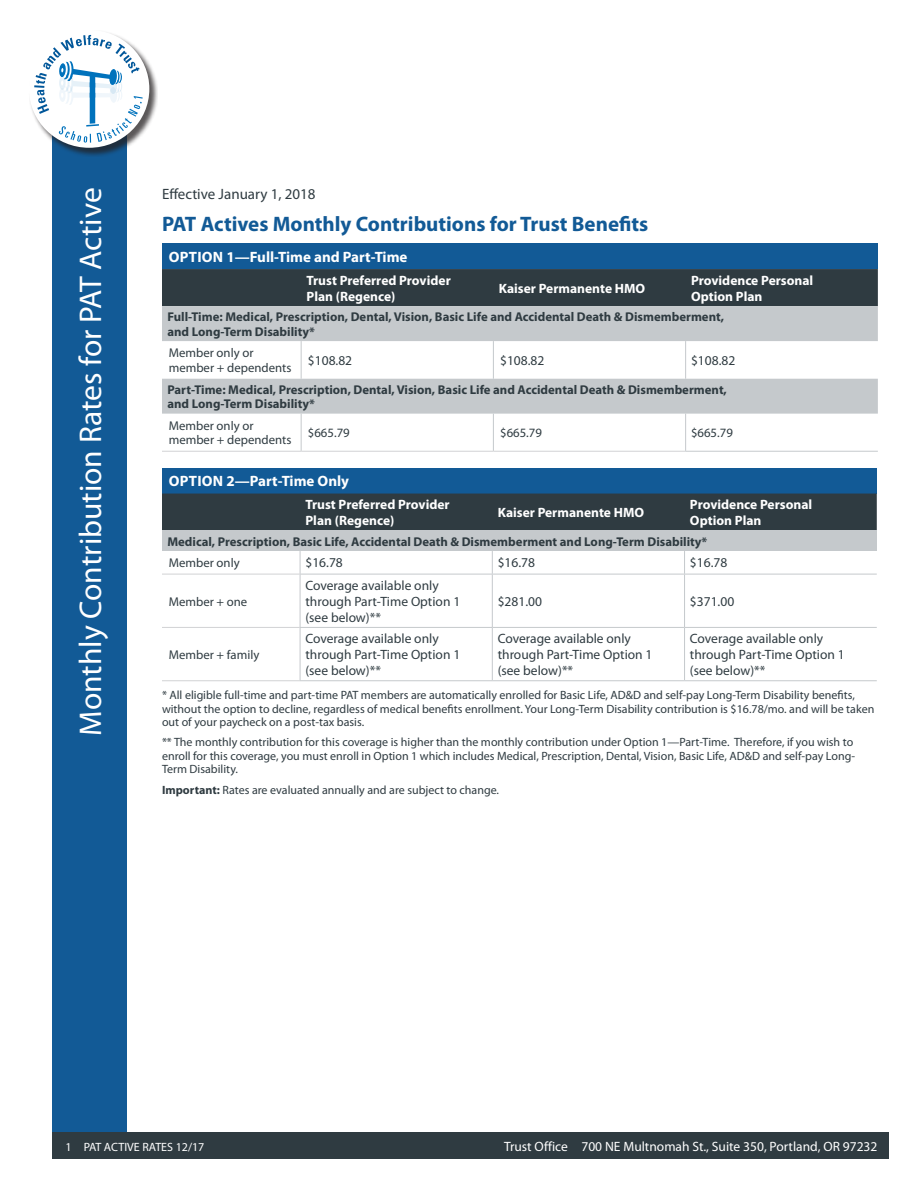
<style>
.page{position:relative;width:918px;height:1188px;background:#fff}
.page>*{position:absolute;margin:0;border:0;box-sizing:border-box;transform-origin:0 0}
.t1{font:31.5px "Myriad Pro";color:#fff}
.Heading_2{font:700 21px "Myriad Pro";color:#125a96}
.TABLE_HEADER{font:700 15px "Myriad Pro";color:#fff}
.text{font:15px "Myriad Pro";color:#2f3b41}
.Table_Text{font:13.5px/16.2px "Myriad Pro";color:#2f3b41}
.Table_Text_Bold_Reve{font:700 13.5px/16.2px "Myriad Pro";color:#fff}
.t2{font:13.5px "Myriad Pro";color:#fff}
.Table_Text_Bold{font:700 12.75px/14.5px "Myriad Pro";color:#2f3b41}
.table_text_1{font:12.75px/14.5px "Myriad Pro";color:#2f3b41}
.t3{font:12px/13.5px "Myriad Pro";color:#2f3b41}
.t4{font:12px "Myriad Pro";color:#fff}
.s1{font-weight:700}
</style>
<div class="page">
<div style="left:52px;top:157px;width:74px;height:975px;background:#125a96"></div>
<div style="left:52px;top:1132px;width:837px;height:27px;background:#2f3b41"></div>
<div style="left:29px;top:29px;width:129px;height:128px;background:#231f20;opacity:.75"></div>
<div style="left:29px;top:30px;width:120px;height:118px;background:#fff;border-radius:50%"></div>
<svg style="left:34px;top:35px;width:109px;height:108px"></svg>
<div style="left:162px;top:244px;width:716px;height:25px;background:#125a96"></div>
<div style="left:162px;top:269px;width:716px;height:37px;background:#2f3b41"></div>
<svg style="left:162px;top:306px;width:716px;height:108px;fill:#c5c9cc"></svg>
<hr style="left:301px;top:341px;width:1px;height:38px;background:#c5c9cc">
<hr style="left:493px;top:341px;width:1px;height:38px;background:#c5c9cc">
<hr style="left:301px;top:414px;width:1px;height:37px;background:#c5c9cc">
<hr style="left:493px;top:414px;width:1px;height:37px;background:#c5c9cc">
<hr style="left:162px;top:451px;width:139px;height:1px;background:#d1d2d4">
<hr style="left:301px;top:451px;width:192px;height:1px;background:#d1d2d4">
<hr style="left:493px;top:451px;width:192px;height:1px;background:#d1d2d4">
<hr style="left:685px;top:341px;width:1px;height:38px;background:#c5c9cc">
<hr style="left:685px;top:414px;width:1px;height:37px;background:#c5c9cc">
<hr style="left:685px;top:451px;width:193px;height:1px;background:#c5c9cc">
<div style="left:162px;top:468px;width:715px;height:26px;background:#125a96"></div>
<div style="left:162px;top:494px;width:715px;height:37px;background:#2f3b41"></div>
<div style="left:162px;top:531px;width:715px;height:20px;background:#c5c9cc"></div>
<hr style="left:162px;top:574px;width:138px;height:1px;background:#d1d2d4">
<hr style="left:162px;top:627px;width:138px;height:1px;background:#d1d2d4">
<hr style="left:162px;top:680px;width:138px;height:1px;background:#d1d2d4">
<svg style="left:492px;top:551px;width:1px;height:23px"></svg>
<hr style="left:300px;top:574px;width:192px;height:1px;background:#c5c9cc">
<hr style="left:492px;top:574px;width:193px;height:1px;background:#c5c9cc">
<hr style="left:492px;top:574px;width:1px;height:53px;background:#c5c9cc">
<hr style="left:685px;top:574px;width:192px;height:1px;background:#c5c9cc">
<hr style="left:300px;top:627px;width:192px;height:1px;background:#c5c9cc">
<hr style="left:492px;top:627px;width:193px;height:1px;background:#c5c9cc">
<hr style="left:492px;top:628px;width:1px;height:52px;background:#c5c9cc">
<hr style="left:685px;top:627px;width:192px;height:1px;background:#c5c9cc">
<svg style="left:300px;top:551px;width:1px;height:23px"></svg>
<hr style="left:300px;top:574px;width:1px;height:53px;background:#c5c9cc">
<hr style="left:300px;top:628px;width:1px;height:52px;background:#c5c9cc">
<hr style="left:300px;top:680px;width:192px;height:1px;background:#c5c9cc">
<hr style="left:492px;top:680px;width:193px;height:1px;background:#c5c9cc">
<svg style="left:684px;top:551px;width:1px;height:23px"></svg>
<hr style="left:684px;top:574px;width:1px;height:53px;background:#c5c9cc">
<hr style="left:684px;top:628px;width:1px;height:52px;background:#c5c9cc">
<hr style="left:685px;top:680px;width:192px;height:1px;background:#c5c9cc">
<p class="t1" style="left:71px;top:736px;width:550px;rotate:-90deg">Monthly Contribution Rates for PAT Active</p>
<p class="text" style="left:162px;top:185px;width:155px">Effective January 1, 2018</p>
<p class="Heading_2" style="left:162px;top:210px;width:488px">PAT Actives Monthly Contributions for Trust Benefits</p>
<p class="TABLE_HEADER" style="left:169px;top:247px;width:240px">OPTION 1—Full-Time and Part-Time</p>
<p class="Table_Text_Bold_Reve" style="left:307px;top:271px;width:146px">Trust Preferred Provider<br>Plan (Regence)</p>
<p class="Table_Text_Bold_Reve" style="left:499px;top:280px;width:148px">Kaiser Permanente HMO</p>
<p class="Table_Text_Bold_Reve" style="left:691px;top:271px;width:124px">Providence Personal<br>Option Plan</p>
<p class="Table_Text_Bold" style="left:167px;top:309px;width:558px">Full-Time: Medical, Prescription, Dental, Vision, Basic Life and Accidental Death &amp; Dismemberment, and Long-Term Disability*</p>
<p class="table_text_1" style="left:169px;top:346px;width:124px">Member only or member + dependents</p>
<p class="Table_Text" style="left:308px;top:352px;width:46px">$108.82</p>
<p class="Table_Text" style="left:500px;top:352px;width:46px">$108.82</p>
<p class="Table_Text" style="left:691px;top:352px;width:46px">$108.82</p>
<p class="Table_Text_Bold" style="left:167px;top:382px;width:561px">Part-Time: Medical, Prescription, Dental, Vision, Basic Life and Accidental Death &amp; Dismemberment, and Long-Term Disability*</p>
<p class="table_text_1" style="left:169px;top:418px;width:124px">Member only or member + dependents</p>
<p class="table_text_1" style="left:308px;top:425px;width:43px">$665.79</p>
<p class="table_text_1" style="left:500px;top:425px;width:43px">$665.79</p>
<p class="table_text_1" style="left:691px;top:425px;width:43px">$665.79</p>
<p class="TABLE_HEADER" style="left:169px;top:471px;width:182px">OPTION 2—Part-Time Only</p>
<p class="Table_Text_Bold_Reve" style="left:305px;top:496px;width:146px">Trust Preferred Provider<br>Plan (Regence)</p>
<p class="Table_Text_Bold_Reve" style="left:498px;top:504px;width:148px">Kaiser Permanente HMO</p>
<p class="Table_Text_Bold_Reve" style="left:690px;top:496px;width:124px">Providence Personal<br>Option Plan</p>
<p class="Table_Text_Bold" style="left:167px;top:534px;width:542px">Medical, Prescription, Basic Life, Accidental Death &amp; Dismemberment and Long-Term Disability*</p>
<p class="table_text_1" style="left:169px;top:556px;width:72px">Member only</p>
<p class="Table_Text" style="left:305px;top:554px;width:39px">$16.78</p>
<p class="Table_Text" style="left:498px;top:554px;width:39px">$16.78</p>
<p class="Table_Text" style="left:690px;top:554px;width:39px">$16.78</p>
<p class="table_text_1" style="left:169px;top:594px;width:80px">Member + one</p>
<p class="Table_Text" style="left:305px;top:577px;width:156px">Coverage available only through Part-Time Option 1 (see below)**</p>
<p class="Table_Text" style="left:498px;top:593px;width:46px">$281.00</p>
<p class="Table_Text" style="left:690px;top:593px;width:46px">$371.00</p>
<p class="Table_Text" style="left:305px;top:630px;width:156px">Coverage available only through Part-Time Option 1 (see below)**</p>
<p class="Table_Text" style="left:498px;top:630px;width:156px">Coverage available only through Part-Time Option 1 (see below)**</p>
<p class="Table_Text" style="left:690px;top:630px;width:156px">Coverage available only through Part-Time Option 1 (see below)**</p>
<p class="t3" style="left:162px;top:688px;width:714px">* All eligible full-time and part-time PAT members are automatically enrolled for Basic Life, AD&amp;D and self-pay Long-Term Disability benefits, without the option to decline, regardless of medical benefits enrollment. Your Long-Term Disability contribution is $16.78/mo. and will be taken out of your paycheck on a post-tax basis.</p>
<p class="t3" style="left:162px;top:735px;width:695px">** The monthly contribution for this coverage is higher than the monthly contribution under Option 1—Part-Time. Therefore, if you wish to enroll for this coverage, you must enroll in Option 1 which includes Medical, Prescription, Dental, Vision, Basic Life, AD&amp;D and self-pay Long-<br>Term Disability.</p>
<p class="t3" style="left:162px;top:783px;width:339px"><span class="s1">Important:</span> Rates are evaluated annually and are subject to change.</p>
<p class="table_text_1" style="left:169px;top:647px;width:92px">Member + family</p>
<p class="t4" style="left:66px;top:1140px;width:140px">1 PAT ACTIVE RATES 12/17</p>
<p class="t2" style="left:504px;top:1138px;width:375px">Trust Office 700 NE Multnomah St., Suite 350, Portland, OR 97232</p>
</div>
